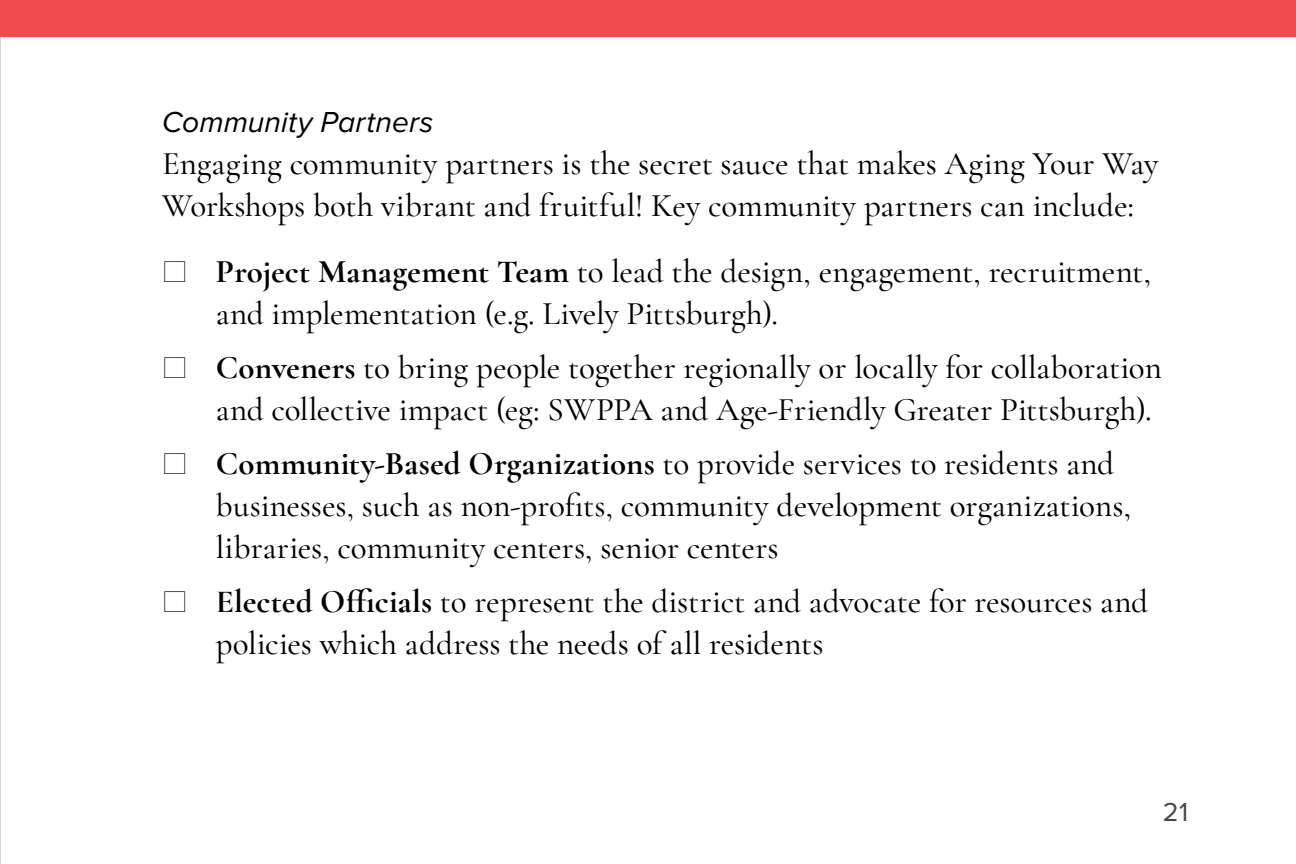
<style>
.page{position:relative;width:1296px;height:864px;background:#fff}
.page>*{position:absolute;margin:0;border:0;box-sizing:border-box;transform-origin:0 0}
.t1{font:500 33px/42px "Cormorant Garamond";color:#000}
.t2{font:italic 30px "Proxima Nova";letter-spacing:.005em;color:#000}
.t3{font:27px "Proxima Nova";color:#454849}
.s1{font-weight:700}
</style>
<div class="page">
<hr style="left:0;top:0;width:1px;height:864px;background:#d1d3d4">
<div style="left:0;top:0;width:1296px;height:37px;background:#f04b4c"></div>
<p class="t2" style="left:162px;top:108px;width:273px">Community Partners</p>
<p class="t1" style="left:162px;top:142px;width:998px">Engaging community partners is the secret sauce that makes Aging Your Way<br>Workshops both vibrant and fruitful! Key community partners can include:</p>
<p class="t1" style="left:216px;top:250px;width:937px;text-indent:-54px">⬜ <span class="s1">Project Management Team</span> to lead the design, engagement, recruitment, and implementation (e.g. Lively Pittsburgh).</p>
<p class="t1" style="left:216px;top:346px;width:947px;text-indent:-54px">⬜ <span class="s1">Conveners</span> to bring people together regionally or locally for collaboration and collective impact (eg: SWPPA and Age-Friendly Greater Pittsburgh).</p>
<p class="t1" style="left:216px;top:442px;width:917px;text-indent:-54px">⬜ <span class="s1">Community-Based Organizations</span> to provide services to residents and businesses, such as non-profits, community development organizations, libraries, community centers, senior centers</p>
<p class="t1" style="left:216px;top:580px;width:934px;text-indent:-54px">⬜ <span class="s1">Elected Officials</span> to represent the district and advocate for resources and policies which address the needs of all residents</p>
<p class="t3" style="left:1163px;top:800px;width:27px">21</p>
</div>
